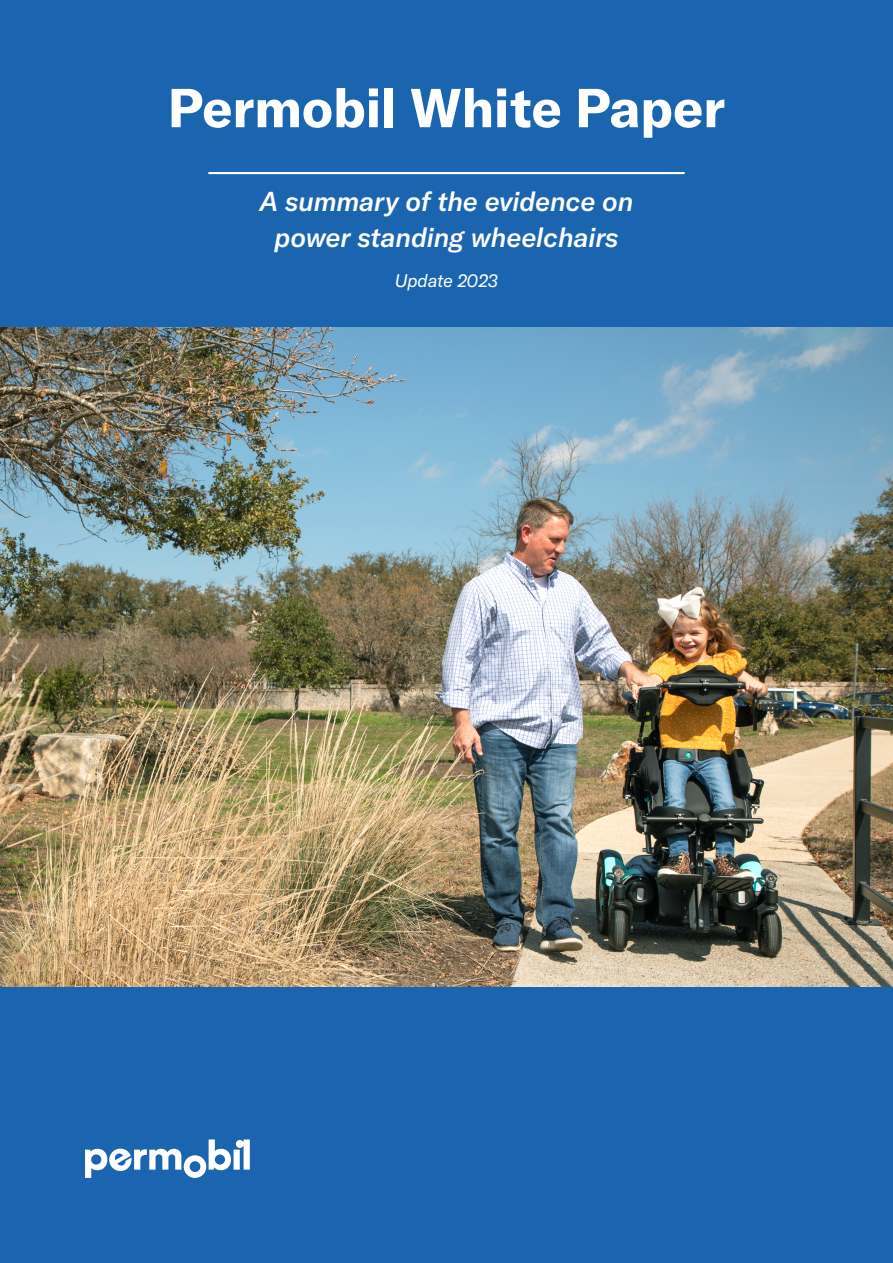
<style>
.page{position:relative;width:893px;height:1263px;background:#1b65b0}
.page>*{position:absolute;margin:0;border:0;box-sizing:border-box;transform-origin:0 0}
.t1{font:700 54px "GT America";color:#fff}
.t2{font:italic 500 27px/36px "GT America";color:#fff;text-align:center}
.t3{font:italic 18px "GT America";letter-spacing:-.005em;color:#fff}
</style>
<div class="page">
<img style="left:0;top:327px;width:893px;height:659px">
<svg style="left:85px;top:1139px;width:165px;height:39px"></svg>
<hr style="left:208px;top:172px;width:477px;height:2px;background:#fff">
<h1 class="t1" style="left:168px;top:74px;width:559px">Permobil White Paper</h1>
<p class="t2" style="left:260px;top:184px;width:375px">A summary of the evidence on power standing wheelchairs</p>
<p class="t3" style="left:395px;top:270px;width:105px">Update 2023</p>
</div>
